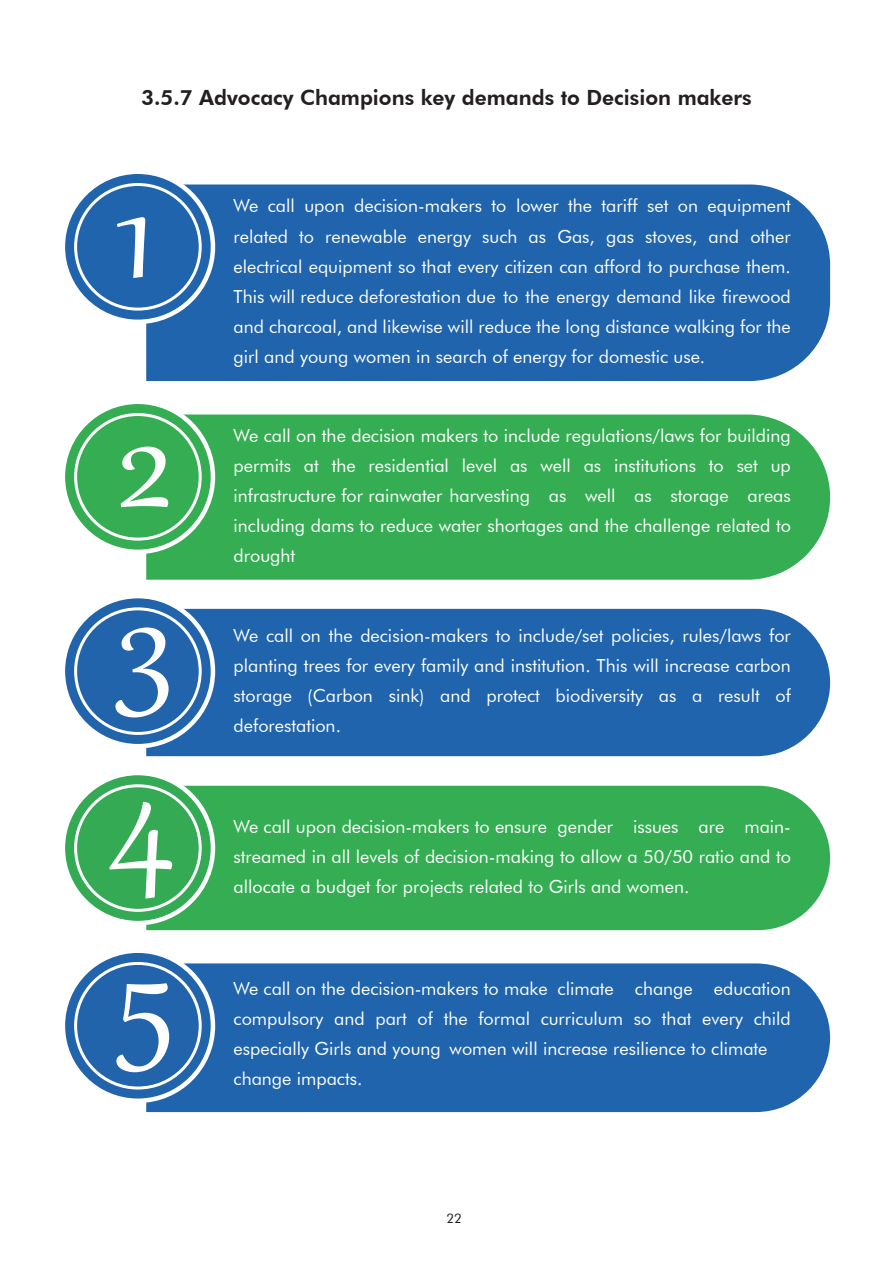
<style>
.page{position:relative;width:893px;height:1263px;background:#fff}
.page>*{position:absolute;margin:0;border:0;box-sizing:border-box;transform-origin:0 0}
.t1{font:167.1px "Gabriola";color:#fff}
.t2{font:800 21px "Futura BT";color:#231f20}
.t3{font:18px/30px "Futura BT";color:#fff;text-align:justify}
.t4{font:13.2px "Futura BT";color:#231f20}
</style>
<div class="page">
<div style="left:146px;top:184px;width:684px;height:197px;background:#1f64ac"></div>
<div style="left:63px;top:172px;width:150px;height:150px;background:#1f64ac;border-radius:50%"></div>
<div style="left:61px;top:169px;width:154px;height:155px;border:4px solid #fff;border-radius:50%"></div>
<div style="left:74px;top:183px;width:128px;height:128px;border:3px solid #fff;border-radius:50%"></div>
<div style="left:146px;top:414px;width:684px;height:166px;background:#35ad53"></div>
<div style="left:63px;top:402px;width:150px;height:150px;background:#35ad53;border-radius:50%"></div>
<div style="left:61px;top:399px;width:154px;height:155px;border:4px solid #fff;border-radius:50%"></div>
<div style="left:74px;top:413px;width:128px;height:128px;border:3px solid #fff;border-radius:50%"></div>
<div style="left:146px;top:609px;width:684px;height:147px;background:#1f64ac"></div>
<div style="left:63px;top:596px;width:150px;height:150px;background:#2164ab;border-radius:50%"></div>
<div style="left:61px;top:594px;width:154px;height:154px;border:4px solid #fff;border-radius:50%"></div>
<div style="left:74px;top:607px;width:128px;height:128px;border:3px solid #fff;border-radius:50%"></div>
<div style="left:146px;top:963px;width:684px;height:149px;background:#1f64ac"></div>
<div style="left:63px;top:951px;width:150px;height:150px;background:#2164ab;border-radius:50%"></div>
<div style="left:61px;top:948px;width:154px;height:155px;border:4px solid #fff;border-radius:50%"></div>
<div style="left:74px;top:962px;width:128px;height:127px;border:3px solid #fff;border-radius:50%"></div>
<div style="left:146px;top:786px;width:684px;height:144px;background:#35ad53"></div>
<div style="left:63px;top:773px;width:150px;height:150px;background:#33aa53;border-radius:50%"></div>
<div style="left:61px;top:771px;width:154px;height:154px;border:4px solid #fff;border-radius:50%"></div>
<div style="left:74px;top:784px;width:128px;height:128px;border:3px solid #fff;border-radius:50%"></div>
<p class="t2" style="left:141px;top:85px;width:612px">3.5.7 Advocacy Champions key demands to Decision makers</p>
<h1 class="t1" style="left:117px;top:121px;width:40px">1</h1>
<h1 class="t1" style="left:117px;top:351px;width:56px">2</h1>
<h1 class="t1" style="left:117px;top:532px;width:57px">3</h1>
<h1 class="t1" style="left:108px;top:714px;width:68px">4</h1>
<h1 class="t1" style="left:117px;top:887px;width:58px">5</h1>
<p class="t3" style="left:234px;top:191px;width:559px">We call upon decision-makers to lower the tariff set on equipment related to renewable energy such as Gas, gas stoves, and other electrical equipment so that every citizen can afford to purchase them.<br>This will reduce deforestation due to the energy demand like firewood and charcoal, and likewise will reduce the long distance walking for the girl and young women in search of energy for domestic use.</p>
<p class="t3" style="left:234px;top:420px;width:559px">We call on the decision makers to include regulations/laws for building permits at the residential level as well as institutions to set up infrastructure for rainwater harvesting as well as storage areas including dams to reduce water shortages and the challenge related to drought</p>
<p class="t3" style="left:234px;top:620px;width:559px">We call on the decision-makers to include/set policies, rules/laws for planting trees for every family and institution. This will increase carbon storage (Carbon sink) and protect biodiversity as a result of deforestation.</p>
<p class="t3" style="left:234px;top:811px;width:559px">We call upon decision-makers to ensure gender issues are main&shy;streamed in all levels of decision-making to allow a 50/50 ratio and to</p>
<p class="t3" style="left:234px;top:871px;width:457px">allocate a budget for projects related to Girls and women.</p>
<p class="t3" style="left:234px;top:973px;width:559px;text-align:left">We call on the decision-makers to make climate change education compulsory and part of the formal curriculum so that every child especially Girls and young women will increase resilience to climate change impacts.</p>
<p class="t4" style="left:446px;top:1210px;width:17px">22</p>
</div>
